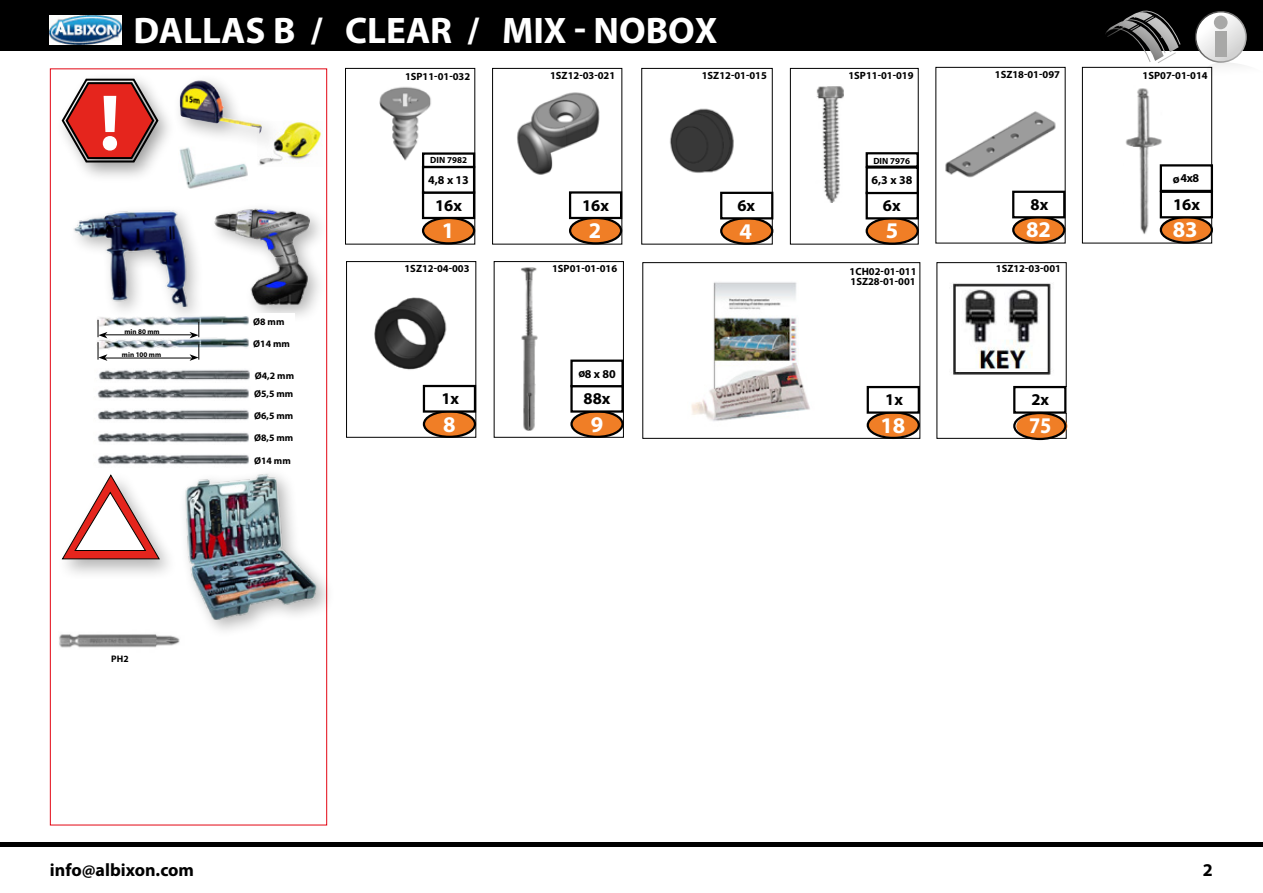
<style>
.page{position:relative;width:1263px;height:893px;background:#fff}
.page>*{position:absolute;margin:0;border:0;box-sizing:border-box;transform-origin:0 0}
.t1{font:700 79.8px "Myriad Pro";color:#fff}
.t2{font:700 37.05px "Myriad Pro";color:#fff}
.t3{font:700 22.5px "Myriad Pro";color:#fff}
.t4{font:700 22.5px "Myriad Pro";color:#fff;scale:.9 1}
.t5{font:700 18px "Myriad Pro";color:#000}
.t6{font:700 16.5px "Myriad Pro";color:#000}
.t7{font:700 12px "Myriad Pro";color:#000}
.t8{font:700 10.5px/10.6px "Myriad Pro";color:#000}
.t9{font:700 9.75px "Myriad Pro";color:#000}
.t10{font:700 9.45px "Myriad Pro";color:#000}
.t11{font:700 9px "Myriad Pro";color:#000}
.t12{font:700 7.2px "Myriad Pro";color:#000}
</style>
<div class="page">
<div style="left:0;top:0;width:1263px;height:51px;background:#000"></div>
<hr style="left:0;top:842px;width:1263px;height:4px;background:#000">
<svg style="left:1196px;top:12px;width:50px;height:50px"></svg>
<div style="left:1195px;top:11px;width:52px;height:52px;border:2px solid #fff;border-radius:50%"></div>
<svg style="left:1202px;top:62px;width:39px;height:26px"></svg>
<div style="left:1215px;top:32px;width:11px;height:25px;background:#a8a8a7"></div>
<div style="left:1214px;top:16px;width:13px;height:13px;background:#a8a8a7;border-radius:50%"></div>
<svg style="left:1105px;top:10px;width:76px;height:53px"></svg>
<img style="left:50px;top:15px;width:71px;height:30px">
<div style="left:68px;top:204px;width:137px;height:121px;background:#000;opacity:.3"></div>
<img style="left:72px;top:205px;width:118px;height:101px">
<div style="left:208px;top:201px;width:121px;height:122px;background:#000;opacity:.3"></div>
<img style="left:212px;top:201px;width:97px;height:108px">
<img style="left:96px;top:314px;width:153px;height:14px">
<div style="left:253px;top:313px;width:41px;height:17px;background:#fff"></div>
<hr style="left:105px;top:335px;width:86px;height:1px;background:#000">
<svg style="left:190px;top:322px;width:10px;height:15px"></svg>
<img style="left:97px;top:388px;width:152px;height:11px">
<img style="left:97px;top:410px;width:152px;height:11px">
<img style="left:97px;top:432px;width:152px;height:11px">
<img style="left:180px;top:153px;width:68px;height:36px">
<img style="left:259px;top:122px;width:63px;height:43px">
<div style="left:55px;top:71px;width:123px;height:112px;background:#000;opacity:.4"></div>
<svg style="left:61px;top:77px;width:99px;height:87px"></svg>
<div style="left:172px;top:73px;width:110px;height:80px;background:#000;opacity:.3"></div>
<img style="left:179px;top:80px;width:83px;height:54px">
<img style="left:96px;top:337px;width:153px;height:13px">
<hr style="left:105px;top:358px;width:86px;height:1px;background:#000">
<svg style="left:98px;top:320px;width:9px;height:41px"></svg>
<svg style="left:190px;top:344px;width:10px;height:17px"></svg>
<img style="left:97px;top:454px;width:152px;height:11px">
<div style="left:178px;top:466px;width:158px;height:172px;background:#000;opacity:.3"></div>
<img style="left:183px;top:472px;width:136px;height:148px">
<div style="left:56px;top:469px;width:122px;height:111px;background:#000;opacity:.3"></div>
<svg style="left:61px;top:474px;width:100px;height:86px"></svg>
<img style="left:59px;top:629px;width:126px;height:19px">
<div style="left:642px;top:262px;width:278px;height:177px;border:1px solid #000"></div>
<img style="left:691px;top:282px;width:119px;height:139px">
<div style="left:868px;top:411px;width:51px;height:26px;background:#f07e26;border-radius:50%"></div>
<div style="left:867px;top:411px;width:53px;height:28px;border:2px solid #000;border-radius:50%"></div>
<div style="left:867px;top:386px;width:53px;height:28px;border:2px solid #000"></div>
<div style="left:345px;top:68px;width:130px;height:176px;border:1px solid #000"></div>
<div style="left:641px;top:68px;width:132px;height:176px;border:1px solid #000"></div>
<div style="left:790px;top:68px;width:129px;height:176px;border:1px solid #000"></div>
<img style="left:816px;top:86px;width:28px;height:117px">
<div style="left:423px;top:218px;width:51px;height:25px;background:#f07e26;border-radius:50%"></div>
<div style="left:422px;top:217px;width:53px;height:27px;border:2px solid #000;border-radius:50%"></div>
<div style="left:866px;top:218px;width:52px;height:26px;background:#f07e26;border-radius:50%"></div>
<div style="left:866px;top:217px;width:53px;height:28px;border:2px solid #000;border-radius:50%"></div>
<div style="left:721px;top:218px;width:51px;height:26px;background:#f07e26;border-radius:50%"></div>
<div style="left:720px;top:217px;width:53px;height:28px;border:2px solid #000;border-radius:50%"></div>
<div style="left:866px;top:192px;width:53px;height:27px;border:2px solid #000"></div>
<div style="left:720px;top:192px;width:53px;height:27px;border:2px solid #000"></div>
<div style="left:866px;top:166px;width:53px;height:28px;border:2px solid #000"></div>
<div style="left:422px;top:191px;width:53px;height:28px;border:2px solid #000"></div>
<div style="left:422px;top:166px;width:53px;height:28px;border:2px solid #000"></div>
<img style="left:669px;top:108px;width:65px;height:65px">
<img style="left:379px;top:87px;width:52px;height:74px">
<div style="left:494px;top:261px;width:130px;height:177px;border:1px solid #000"></div>
<img style="left:521px;top:267px;width:17px;height:164px">
<div style="left:571px;top:411px;width:51px;height:26px;background:#f07e26;border-radius:50%"></div>
<div style="left:570px;top:410px;width:54px;height:28px;border:2px solid #000;border-radius:50%"></div>
<div style="left:570px;top:385px;width:54px;height:28px;border:2px solid #000"></div>
<div style="left:570px;top:360px;width:54px;height:27px;border:2px solid #000"></div>
<div style="left:346px;top:261px;width:130px;height:177px;border:1px solid #000"></div>
<div style="left:424px;top:411px;width:51px;height:26px;background:#f07e26;border-radius:50%"></div>
<div style="left:423px;top:410px;width:53px;height:28px;border:2px solid #000;border-radius:50%"></div>
<div style="left:423px;top:385px;width:53px;height:28px;border:2px solid #000"></div>
<img style="left:374px;top:297px;width:73px;height:73px">
<div style="left:423px;top:154px;width:51px;height:13px;background:#fff"></div>
<div style="left:422px;top:152px;width:53px;height:16px;border:2px solid #000"></div>
<div style="left:866px;top:152px;width:53px;height:16px;border:2px solid #000"></div>
<img style="left:517px;top:92px;width:83px;height:83px">
<div style="left:492px;top:68px;width:130px;height:176px;border:1px solid #000"></div>
<div style="left:570px;top:218px;width:51px;height:25px;background:#f07e26;border-radius:50%"></div>
<div style="left:569px;top:217px;width:53px;height:27px;border:2px solid #000;border-radius:50%"></div>
<div style="left:569px;top:191px;width:53px;height:28px;border:2px solid #000"></div>
<img style="left:98px;top:370px;width:152px;height:11px">
<img style="left:1125px;top:88px;width:40px;height:149px">
<div style="left:1013px;top:216px;width:51px;height:26px;background:#f07e26;border-radius:50%"></div>
<div style="left:1012px;top:216px;width:53px;height:28px;border:2px solid #000;border-radius:50%"></div>
<div style="left:1012px;top:191px;width:53px;height:27px;border:2px solid #000"></div>
<img style="left:945px;top:111px;width:111px;height:67px">
<div style="left:1082px;top:67px;width:130px;height:176px;border:1px solid #000"></div>
<div style="left:1161px;top:216px;width:51px;height:26px;background:#f07e26;border-radius:50%"></div>
<div style="left:1160px;top:216px;width:53px;height:28px;border:2px solid #000;border-radius:50%"></div>
<div style="left:1161px;top:191px;width:51px;height:25px;background:#fff"></div>
<div style="left:1160px;top:191px;width:53px;height:27px;border:2px solid #000"></div>
<div style="left:1161px;top:166px;width:51px;height:25px;background:#fff"></div>
<div style="left:1160px;top:164px;width:53px;height:28px;border:2px solid #000"></div>
<img style="left:953px;top:283px;width:98px;height:92px">
<div style="left:936px;top:262px;width:130px;height:177px;border:1px solid #000"></div>
<div style="left:1013px;top:386px;width:53px;height:28px;border:2px solid #000"></div>
<div style="left:1016px;top:413px;width:51px;height:26px;background:#f07e26;border-radius:50%"></div>
<div style="left:1013px;top:412px;width:53px;height:28px;border:2px solid #000;border-radius:50%"></div>
<h2 class="t2" style="left:134px;top:6px;width:585px">DALLAS B / CLEAR / MIX - NOBOX</h2>
<h1 class="t1" style="left:99px;top:71px;width:23px">!</h1>
<p class="t12" style="left:124px;top:326px;width:37px">min 80 mm</p>
<p class="t12" style="left:122px;top:350px;width:41px">min 100 mm</p>
<p class="t10" style="left:111px;top:653px;width:19px">PH2</p>
<p class="t9" style="left:253px;top:315px;width:33px">Ø8 mm</p>
<p class="t9" style="left:253px;top:337px;width:38px">Ø14 mm</p>
<p class="t9" style="left:255px;top:369px;width:41px">Ø4,2 mm</p>
<p class="t9" style="left:254px;top:388px;width:41px">Ø5,5 mm</p>
<p class="t9" style="left:254px;top:409px;width:41px">Ø6,5 mm</p>
<p class="t9" style="left:254px;top:432px;width:41px">Ø8,5 mm</p>
<p class="t9" style="left:254px;top:455px;width:38px">Ø14 mm</p>
<p class="t8" style="left:995px;top:69px;width:67px">1SZ18-01-097</p>
<p class="t8" style="left:405px;top:70px;width:67px">1SP11-01-032</p>
<p class="t8" style="left:848px;top:70px;width:67px">1SP11-01-019</p>
<p class="t8" style="left:1142px;top:70px;width:67px">1SP07-01-014</p>
<p class="t8" style="left:702px;top:70px;width:67px">1SZ12-01-015</p>
<p class="t8" style="left:550px;top:70px;width:67px">1SZ12-03-021</p>
<p class="t11" style="left:430px;top:154px;width:38px">DIN 7982</p>
<p class="t11" style="left:873px;top:155px;width:38px">DIN 7976</p>
<p class="t7" style="left:428px;top:172px;width:42px">4,8 x 13</p>
<p class="t7" style="left:871px;top:172px;width:42px">6,3 x 38</p>
<p class="t7" style="left:1173px;top:171px;width:28px">ø4x8</p>
<h3 class="t6" style="left:435px;top:194px;width:28px">16x</h3>
<h3 class="t6" style="left:582px;top:194px;width:28px">16x</h3>
<h3 class="t6" style="left:737px;top:195px;width:19px">6x</h3>
<h3 class="t6" style="left:883px;top:195px;width:19px">6x</h3>
<h3 class="t6" style="left:1030px;top:194px;width:19px">8x</h3>
<h3 class="t6" style="left:1173px;top:194px;width:28px">16x</h3>
<h3 class="t3" style="left:589px;top:216px;width:14px">2</h3>
<h3 class="t3" style="left:442px;top:216px;width:14px">1</h3>
<h3 class="t3" style="left:739px;top:216px;width:14px">4</h3>
<h3 class="t3" style="left:886px;top:216px;width:14px">5</h3>
<h3 class="t3" style="left:1026px;top:215px;width:26px">82</h3>
<h3 class="t3" style="left:1173px;top:215px;width:26px">83</h3>
<p class="t8" style="left:404px;top:263px;width:67px">1SZ12-04-003</p>
<p class="t8" style="left:552px;top:263px;width:67px">1SP01-01-016</p>
<p class="t8" style="left:850px;top:265px;width:68px">1CH02-01-011<br>1SZ28-01-001</p>
<p class="t8" style="left:996px;top:263px;width:67px">1SZ12-03-001</p>
<p class="t7" style="left:578px;top:366px;width:39px">ø8 x 80</p>
<h3 class="t6" style="left:441px;top:388px;width:19px">1x</h3>
<h3 class="t6" style="left:583px;top:388px;width:28px">88x</h3>
<h3 class="t6" style="left:885px;top:389px;width:19px">1x</h3>
<h3 class="t6" style="left:1031px;top:389px;width:19px">2x</h3>
<h3 class="t3" style="left:443px;top:409px;width:14px">8</h3>
<h3 class="t3" style="left:591px;top:409px;width:14px">9</h3>
<h3 class="t3" style="left:880px;top:410px;width:26px">18</h3>
<h3 class="t4" style="left:1029px;top:412px;width:26px">75</h3>
<h3 class="t5" style="left:50px;top:858px;width:146px">info@albixon.com</h3>
<h3 class="t5" style="left:1203px;top:858px;width:11px">2</h3>
</div>
